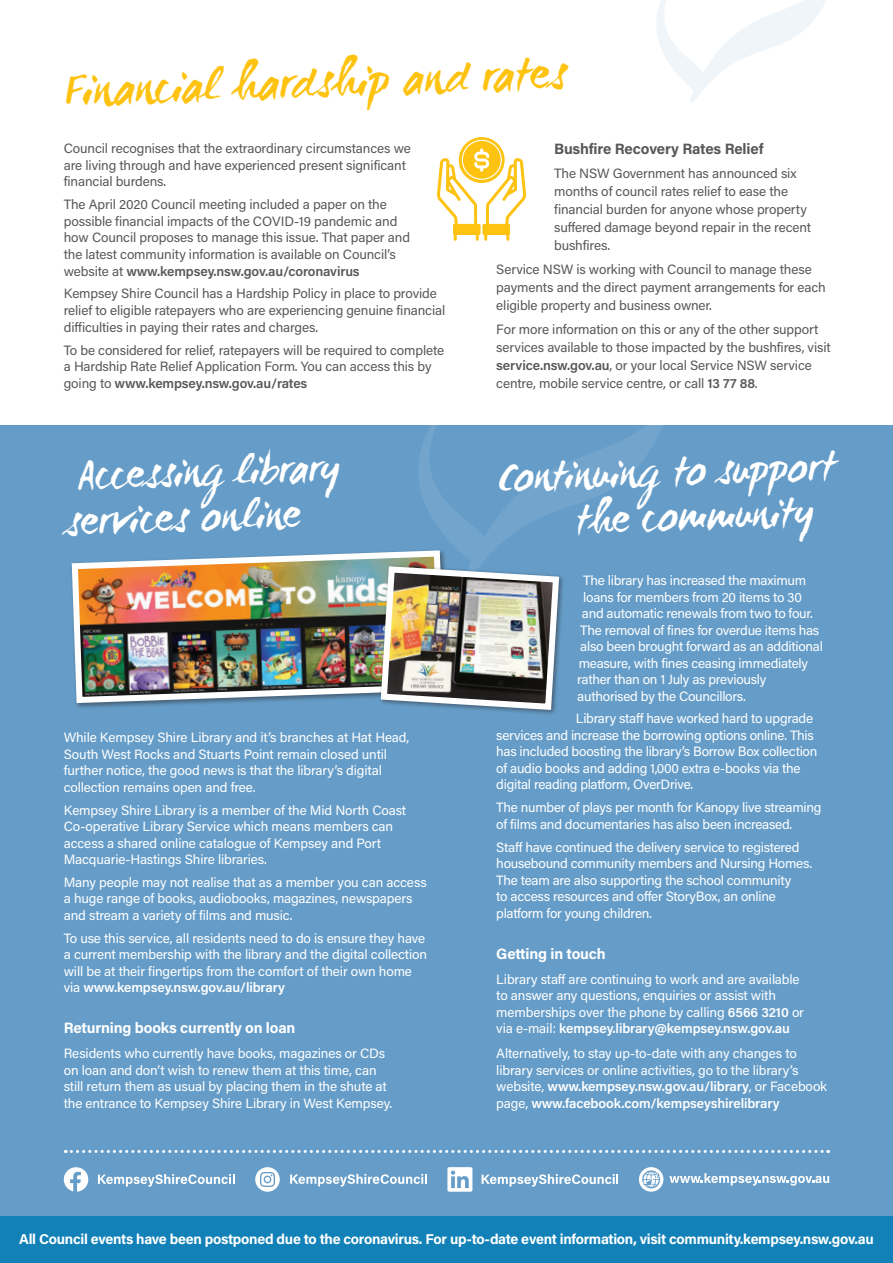
<style>
.page{position:relative;width:893px;height:1263px;background:#fff}
.page>*{position:absolute;margin:0;border:0;box-sizing:border-box;transform-origin:0 0}
.t1{font:48px "WC Mano Negra Bta";color:#fec210}
.t2{font:43.5px/45px "WC Mano Negra Bta";color:#fff}
.t3{font:700 15px "Acumin Pro";letter-spacing:-.01em;color:#fff}
.t4{font:700 15px "Acumin Pro";letter-spacing:-.01em;color:#57585a}
.t5{font:700 14.25px "Acumin Pro";letter-spacing:-.02em;color:#fff}
.t6{font:13.5px/16.5px "Acumin Pro";letter-spacing:-.015em;color:#fff}
.t7{font:13.5px/16.6px "Acumin Pro";letter-spacing:-.01em;color:#57585a}
.s1{font-weight:600}
</style>
<div class="page">
<svg style="left:656px;top:0;width:170px;height:102px"></svg>
<div style="left:0;top:426px;width:893px;height:837px;background:#669dc8"></div>
<svg style="left:437px;top:137px;width:89px;height:104px"></svg>
<div style="left:0;top:1216px;width:893px;height:47px;background:#1181b7"></div>
<svg style="left:65px;top:1150px;width:764px;height:3px"></svg>
<svg style="left:64px;top:1167px;width:24px;height:25px"></svg>
<svg style="left:98px;top:1174px;width:137px;height:13px"></svg>
<svg style="left:290px;top:1174px;width:137px;height:12px"></svg>
<svg style="left:255px;top:1167px;width:25px;height:25px"></svg>
<svg style="left:669px;top:1173px;width:160px;height:13px"></svg>
<svg style="left:639px;top:1167px;width:24px;height:25px"></svg>
<svg style="left:482px;top:1174px;width:136px;height:13px"></svg>
<svg style="left:447px;top:1167px;width:25px;height:25px"></svg>
<img style="left:71px;top:552px;width:307px;height:154px">
<svg style="left:378px;top:426px;width:284px;height:287px"></svg>
<p class="t1" style="left:64px;top:58px;width:504px;rotate:-2deg">Financial hardship and rates</p>
<p class="t7" style="left:64px;top:139px;width:349px">Council recognises that the extraordinary circumstances we are living through and have experienced present significant financial burdens.</p>
<p class="t7" style="left:64px;top:196px;width:348px">The April 2020 Council meeting included a paper on the possible financial impacts of the COVID-19 pandemic and how Council proposes to manage this issue. That paper and the latest community information is available on Council’s website at <span class="s1">www.kempsey.nsw.gov.au/coronavirus</span></p>
<p class="t7" style="left:64px;top:285px;width:383px">Kempsey Shire Council has a Hardship Policy in place to provide relief to eligible ratepayers who are experiencing genuine financial difficulties in paying their rates and charges.</p>
<p class="t7" style="left:64px;top:341px;width:382px">To be considered for relief, ratepayers will be required to complete a Hardship Rate Relief Application Form. You can access this by going to <span class="s1">www.kempsey.nsw.gov.au/rates</span></p>
<p class="t4" style="left:554px;top:138px;width:211px">Bushfire Recovery Rates Relief</p>
<p class="t7" style="left:554px;top:164px;width:258px;line-height:17.9px">The NSW Government has announced six months of council rates relief to ease the financial burden for anyone whose property suffered damage beyond repair in the recent bushfires.</p>
<p class="t7" style="left:496px;top:260px;width:331px;line-height:17.9px">Service NSW is working with Council to manage these payments and the direct payment arrangements for each eligible property and business owner.</p>
<p class="t7" style="left:496px;top:320px;width:336px;line-height:17.9px">For more information on this or any of the other support services available to those impacted by the bushfires, visit <span class="s1">service.nsw.gov.au</span>, or your local Service NSW service centre, mobile service centre, or call <span class="s1">13 77 88</span>.</p>
<p class="t2" style="left:64px;top:450px;width:278px;rotate:-2deg">Accessing library services online</p>
<p class="t2" style="left:573px;top:449px;width:264px;text-indent:-75px;rotate:-2deg">Continuing to support the community</p>
<p class="t6" style="left:64px;top:729px;width:347px">While Kempsey Shire Library and it’s branches at Hat Head, South West Rocks and Stuarts Point remain closed until further notice, the good news is that the library’s digital collection remains open and free.</p>
<p class="t6" style="left:64px;top:801px;width:344px">Kempsey Shire Library is a member of the Mid North Coast Co-operative Library Service which means members can access a shared online catalogue of Kempsey and Port Macquarie-Hastings Shire libraries.</p>
<p class="t6" style="left:64px;top:873px;width:364px">Many people may not realise that as a member you can access a huge range of books, audiobooks, magazines, newspapers and stream a variety of films and music.</p>
<p class="t6" style="left:64px;top:929px;width:365px">To use this service, all residents need to do is ensure they have a current membership with the library and the digital collection will be at their fingertips from the comfort of their own home via <span class="s1">www.kempsey.nsw.gov.au/library</span></p>
<p class="t3" style="left:64px;top:1017px;width:233px">Returning books currently on loan</p>
<p class="t6" style="left:64px;top:1045px;width:330px">Residents who currently have books, magazines or CDs on loan and don’t wish to renew them at this time, can still return them as usual by placing them in the shute at the entrance to Kempsey Shire Library in West Kempsey.</p>
<p class="t6" style="left:583px;top:571px;width:224px">The library has increased the maximum</p>
<p class="t6" style="left:583px;top:588px;width:220px">loans for members from 20 items to 30</p>
<p class="t6" style="left:582px;top:604px;width:233px">and automatic renewals from two to four.</p>
<p class="t6" style="left:580px;top:621px;width:241px">The removal of fines for overdue items has</p>
<p class="t6" style="left:580px;top:637px;width:244px">also been brought forward as an additional</p>
<p class="t6" style="left:579px;top:654px;width:231px">measure, with fines ceasing immediately</p>
<p class="t6" style="left:577px;top:670px;width:190px">rather than on 1 July as previously</p>
<p class="t6" style="left:577px;top:687px;width:170px">authorised by the Councillors.</p>
<p class="t6" style="left:496px;top:710px;width:323px;text-indent:80px">Library staff have worked hard to upgrade services and increase the borrowing options online. This has included boosting the library’s Borrow Box collection of audio books and adding 1,000 extra e-books via the digital reading platform, OverDrive.</p>
<p class="t6" style="left:496px;top:799px;width:327px">The number of plays per month for Kanopy live streaming of films and documentaries has also been increased.</p>
<p class="t6" style="left:496px;top:838px;width:317px">Staff have continued the delivery service to registered housebound community members and Nursing Homes.<br>The team are also supporting the school community<br>to access resources and offer StoryBox, an online platform for young children.</p>
<p class="t3" style="left:496px;top:943px;width:111px">Getting in touch</p>
<p class="t6" style="left:496px;top:970px;width:309px">Library staff are continuing to work and are available to answer any questions, enquiries or assist with memberships over the phone by calling <span class="s1">6566 3210</span> or via e-mail: <span class="s1">kempsey.library@kempsey.nsw.gov.au</span></p>
<p class="t6" style="left:496px;top:1045px;width:332px">Alternatively, to stay up-to-date with any changes to library services or online activities, go to the library’s website, <span class="s1">www.kempsey.nsw.gov.au/library</span>, or Facebook page, <span class="s1">www.facebook.com/kempseyshirelibrary</span></p>
<p class="t5" style="left:19px;top:1229px;width:856px">All Council events have been postponed due to the coronavirus. For up-to-date event information, visit community.kempsey.nsw.gov.au</p>
</div>
